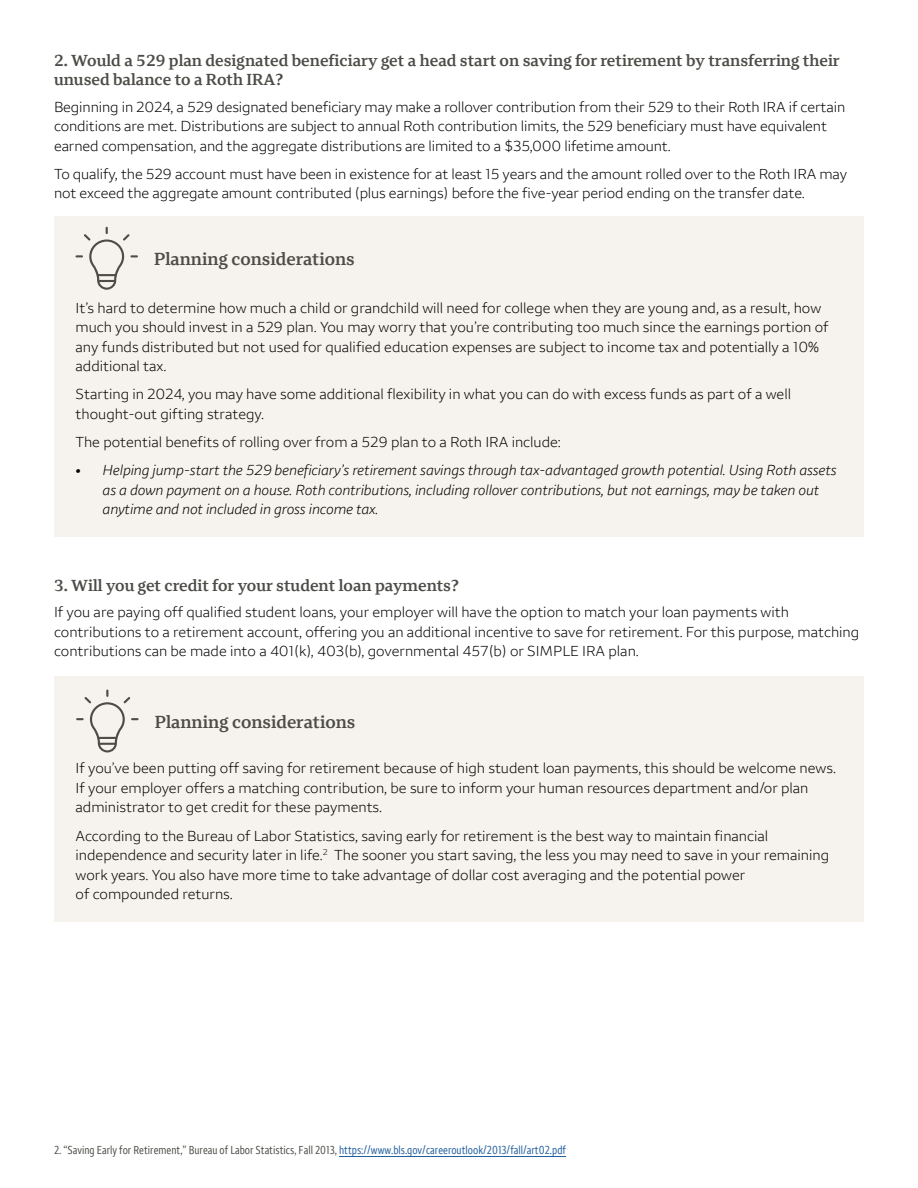
<style>
.page{position:relative;width:918px;height:1188px;background:#fff}
.page>*{position:absolute;margin:0;border:0;box-sizing:border-box;transform-origin:0 0}
.t1{font:600 18px "Wells Fargo Serif";color:#4d4c47}
.t2{font:600 16.5px/19.5px "Wells Fargo Serif";color:#4d4c47}
.t3{font:300 15px/19.5px "Wells Fargo Sans";color:#000}
.t4{font:italic 300 15px/19.5px "Wells Fargo Sans";letter-spacing:-.01em;color:#000}
.t5{font:condensed 12px "Wells Fargo Sans";color:#4d4c47}
.s1{color:#215e9e}
</style>
<div class="page">
<div style="left:54px;top:216px;width:810px;height:321px;background:#f6f3ee"></div>
<svg style="left:76px;top:227px;width:62px;height:63px"></svg>
<div style="left:54px;top:677px;width:810px;height:245px;background:#f6f3ee"></div>
<svg style="left:76px;top:690px;width:63px;height:62px"></svg>
<hr style="left:339px;top:1156px;width:227px;height:1px;background:#215e9e">
<h3 class="t2" style="left:54px;top:51px;width:787px">2. Would a 529 plan designated beneficiary get a head start on saving for retirement by transferring their unused balance to a Roth IRA?</h3>
<p class="t3" style="left:54px;top:97px;width:793px">Beginning in 2024, a 529 designated beneficiary may make a rollover contribution from their 529 to their Roth IRA if certain conditions are met. Distributions are subject to annual Roth contribution limits, the 529 beneficiary must have equivalent earned compensation, and the aggregate distributions are limited to a $35,000 lifetime amount.</p>
<p class="t3" style="left:54px;top:164px;width:795px">To qualify, the 529 account must have been in existence for at least 15 years and the amount rolled over to the Roth IRA may not exceed the aggregate amount contributed (plus earnings) before the five-year period ending on the transfer date.</p>
<h4 class="t1" style="left:154px;top:248px;width:202px">Planning considerations</h4>
<p class="t3" style="left:76px;top:298px;width:755px">It’s hard to determine how much a child or grandchild will need for college when they are young and, as a result, how much you should invest in a 529 plan. You may worry that you’re contributing too much since the earnings portion of any funds distributed but not used for qualified education expenses are subject to income tax and potentially a 10% additional tax.</p>
<p class="t3" style="left:76px;top:385px;width:717px">Starting in 2024, you may have some additional flexibility in what you can do with excess funds as part of a well thought-out gifting strategy.</p>
<p class="t3" style="left:76px;top:432px;width:487px">The potential benefits of rolling over from a 529 plan to a Roth IRA include:</p>
<p class="t4" style="left:103px;top:460px;width:736px;text-indent:-27px">• Helping jump-start the 529 beneficiary’s retirement savings through tax-advantaged growth potential. Using Roth assets as a down payment on a house. Roth contributions, including rollover contributions, but not earnings, may be taken out anytime and not included in gross income tax.</p>
<h3 class="t2" style="left:54px;top:576px;width:406px">3. Will you get credit for your student loan payments?</h3>
<p class="t3" style="left:54px;top:602px;width:807px">If you are paying off qualified student loans, your employer will have the option to match your loan payments with contributions to a retirement account, offering you an additional incentive to save for retirement. For this purpose, matching contributions can be made into a 401(k), 403(b), governmental 457(b) or SIMPLE IRA plan.</p>
<h4 class="t1" style="left:155px;top:711px;width:202px">Planning considerations</h4>
<p class="t3" style="left:76px;top:758px;width:762px">If you’ve been putting off saving for retirement because of high student loan payments, this should be welcome news.<br>If your employer offers a matching contribution, be sure to inform your human resources department and/or plan administrator to get credit for these payments.</p>
<p class="t3" style="left:76px;top:826px;width:755px">According to the Bureau of Labor Statistics, saving early for retirement is the best way to maintain financial independence and security later in life.<sup>2</sup> The sooner you start saving, the less you may need to save in your remaining work years. You also have more time to take advantage of dollar cost averaging and the potential power<br>of compounded returns.</p>
<p class="t5" style="left:54px;top:1143px;width:514px">2. “Saving Early for Retirement,” Bureau of Labor Statistics, Fall 2013, <span class="s1">https://www.bls.gov/careeroutlook/2013/fall/art02.pdf</span></p>
</div>
